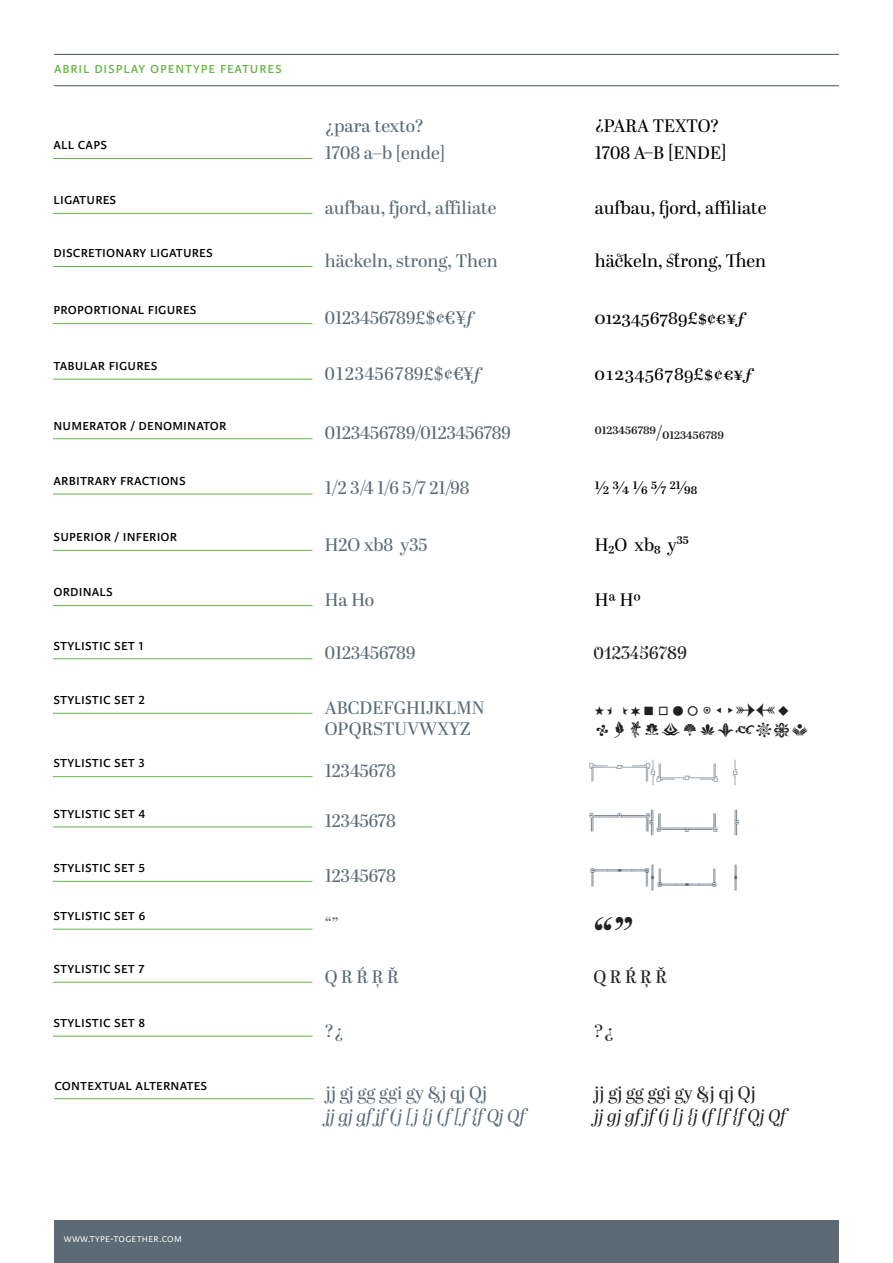
<style>
.page{position:relative;width:893px;height:1263px;background:#fff}
.page>*{position:absolute;margin:0;border:0;box-sizing:border-box;transform-origin:0 0}
.t1{font:24px/19.5px "Abril Display";color:#231f20}
.t2{font:18px/21px "Abril Display";color:#5b6a74}
.t3{font:18px "Abril Display";color:#000}
.t4{font:18px "Abril Display";color:#231f20}
.t5{font:italic 18px "Abril Display";color:#5b6a74}
.t6{font:italic 18px "Abril Display";color:#231f20}
.t7{font:16.5px "Karmina Sans";letter-spacing:.01em;color:#000}
.t8{font:16.5px "Karmina Sans";letter-spacing:.05em;color:#66b745}
.t9{font:300 12px "Karmina Sans";letter-spacing:.025em;color:#fff}
</style>
<div class="page">
<hr style="left:53px;top:158px;width:259px;height:1px;background:#66b745">
<hr style="left:53px;top:213px;width:259px;height:1px;background:#66b745">
<hr style="left:53px;top:266px;width:259px;height:1px;background:#66b745">
<hr style="left:53px;top:438px;width:259px;height:1px;background:#66b745">
<hr style="left:53px;top:323px;width:259px;height:1px;background:#66b745">
<hr style="left:53px;top:379px;width:259px;height:1px;background:#66b745">
<hr style="left:53px;top:494px;width:259px;height:1px;background:#66b745">
<hr style="left:53px;top:550px;width:259px;height:1px;background:#66b745">
<hr style="left:53px;top:605px;width:259px;height:1px;background:#66b745">
<hr style="left:53px;top:658px;width:259px;height:1px;background:#66b745">
<hr style="left:53px;top:713px;width:259px;height:1px;background:#66b745">
<hr style="left:53px;top:776px;width:259px;height:1px;background:#66b745">
<hr style="left:53px;top:826px;width:259px;height:1px;background:#66b745">
<hr style="left:53px;top:881px;width:259px;height:1px;background:#66b745">
<hr style="left:53px;top:929px;width:259px;height:1px;background:#66b745">
<hr style="left:53px;top:982px;width:259px;height:1px;background:#66b745">
<hr style="left:53px;top:1036px;width:259px;height:1px;background:#66b745">
<hr style="left:54px;top:1098px;width:260px;height:1px;background:#66b745">
<hr style="left:54px;top:54px;width:785px;height:1px;background:#45555f">
<hr style="left:54px;top:85px;width:785px;height:1px;background:#45555f">
<div style="left:54px;top:1220px;width:785px;height:43px;background:#5b6a74"></div>
<p class="t8" style="left:54px;top:59px;width:229px">abril display opentype features</p>
<p class="t7" style="left:54px;top:135px;width:55px">all caps</p>
<p class="t2" style="left:325px;top:116px;width:101px">¿para texto?</p>
<p class="t3" style="left:595px;top:113px;width:22px">¿para</p>
<p class="t3" style="left:653px;top:113px;width:13px">texto</p>
<p class="t3" style="left:710px;top:113px;width:11px">?</p>
<p class="t2" style="left:325px;top:143px;width:122px">1708 a–b [ende]</p>
<p class="t3" style="left:595px;top:140px;width:92px">1708 a–b [ende</p>
<p class="t3" style="left:721px;top:139px;width:7px">]</p>
<p class="t7" style="left:54px;top:190px;width:64px">ligatures</p>
<p class="t2" style="left:325px;top:198px;width:173px">aufbau, fjord, affiliate</p>
<p class="t3" style="left:595px;top:195px;width:173px">aufbau, fjord, affiliate</p>
<p class="t7" style="left:54px;top:243px;width:161px">discretionary ligatures</p>
<p class="t2" style="left:325px;top:251px;width:174px">häckeln, strong, Then</p>
<p class="t3" style="left:595px;top:248px;width:173px">häckeln, strong, Then</p>
<p class="t7" style="left:54px;top:300px;width:145px">proportional figures</p>
<p class="t2" style="left:325px;top:308px;width:152px">0123456789£$¢€¥ƒ</p>
<p class="t3" style="left:595px;top:305px;width:153px">0123456789£$¢€¥ƒ</p>
<p class="t7" style="left:54px;top:355px;width:105px">tabular figures</p>
<p class="t2" style="left:325px;top:364px;width:159px">0123456789£$¢€¥ƒ</p>
<p class="t3" style="left:595px;top:361px;width:159px">0123456789£$¢€¥ƒ</p>
<p class="t7" style="left:54px;top:415px;width:174px">numerator / denominator</p>
<p class="t2" style="left:325px;top:423px;width:188px">0123456789/0123456789</p>
<p class="t4" style="left:595px;top:420px;width:131px">0123456789/0123456789</p>
<p class="t7" style="left:54px;top:470px;width:134px">arbitrary fractions</p>
<p class="t2" style="left:325px;top:479px;width:146px">1/2 3/4 1/6 5/7 21/98</p>
<p class="t3" style="left:595px;top:476px;width:104px">1/2 3/4 1/6 5/7 21/98</p>
<p class="t7" style="left:54px;top:527px;width:125px">superior / inferior</p>
<p class="t2" style="left:325px;top:535px;width:105px">H2O xb8 y35</p>
<p class="t3" style="left:595px;top:532px;width:96px">H2O xb8 y35</p>
<p class="t7" style="left:54px;top:582px;width:61px">ordinals</p>
<p class="t7" style="left:54px;top:635px;width:92px">stylistic set 1</p>
<p class="t2" style="left:325px;top:590px;width:51px">Ha Ho</p>
<p class="t3" style="left:595px;top:587px;width:47px">Hª Hº</p>
<p class="t4" style="left:593px;top:640px;width:95px">0123456789</p>
<p class="t2" style="left:325px;top:643px;width:92px">0123456789</p>
<p class="t7" style="left:54px;top:689px;width:93px">stylistic set 2</p>
<p class="t2" style="left:325px;top:698px;width:161px">ABCDEFGHIJKLMN<br>OPQRSTUVWXYZ</p>
<h1 class="t1" style="left:593px;top:701px;width:217px">ABCDEFGHIJKLMN<br>OPQRSTUVWXYZ</h1>
<p class="t7" style="left:54px;top:753px;width:93px">stylistic set 3</p>
<p class="t2" style="left:325px;top:761px;width:72px">12345678</p>
<p class="t2" style="left:593px;top:761px;width:145px">123 4 567 8</p>
<p class="t7" style="left:54px;top:803px;width:93px">stylistic set 4</p>
<p class="t2" style="left:325px;top:812px;width:72px">12345678</p>
<p class="t2" style="left:593px;top:812px;width:147px">123 4 567 8</p>
<p class="t7" style="left:54px;top:857px;width:93px">stylistic set 5</p>
<p class="t2" style="left:325px;top:866px;width:72px">12345678</p>
<p class="t2" style="left:593px;top:866px;width:145px">123 4 567 8</p>
<p class="t7" style="left:54px;top:905px;width:94px">stylistic set 6</p>
<p class="t2" style="left:325px;top:914px;width:15px">“”</p>
<p class="t4" style="left:593px;top:911px;width:42px">“”</p>
<p class="t7" style="left:54px;top:958px;width:93px">stylistic set 7</p>
<p class="t2" style="left:325px;top:967px;width:76px">Q R ŔŖŘ</p>
<p class="t4" style="left:593px;top:964px;width:75px">Q R ŔŖŘ</p>
<p class="t7" style="left:54px;top:1012px;width:93px">stylistic set 8</p>
<p class="t2" style="left:325px;top:1021px;width:20px">?¿</p>
<p class="t4" style="left:593px;top:1018px;width:22px">?¿</p>
<p class="t7" style="left:55px;top:1075px;width:154px">contextual alternates</p>
<p class="t9" style="left:64px;top:1232px;width:120px">www.type-together.com</p>
<p class="t2" style="left:326px;top:1083px;width:163px">jj gj gg ggi gy &amp;j qj Qj</p>
<p class="t5" style="left:326px;top:1102px;width:201px">jj gj gf jf ( j [ j {j ( f [ f {f Qj Qf</p>
<p class="t4" style="left:594px;top:1080px;width:163px">jj gj gg ggi gy &amp;j qj Qj</p>
<p class="t6" style="left:594px;top:1102px;width:193px">jj gj gf jf (j [j {j (f [f {f Qj Qf</p>
</div>
